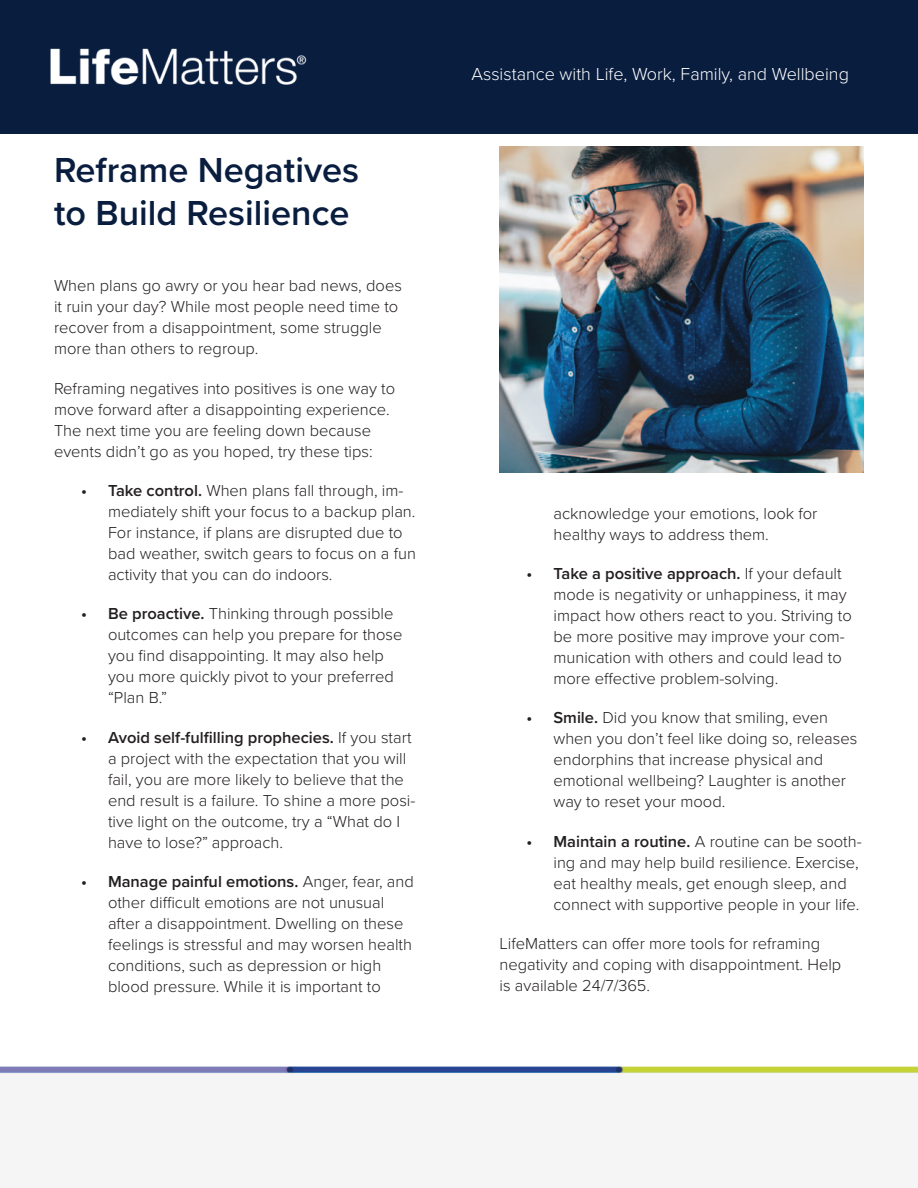
<style>
.page{position:relative;width:918px;height:1188px;background:#fff}
.page>*{position:absolute;margin:0;border:0;box-sizing:border-box;transform-origin:0 0}
.t1{font:600 36px/43.2px "Proxima Nova";color:#091d3f}
.t2{font:300 18px "Proxima Nova";color:#fff}
.t3{font:300 16.5px/21px "Proxima Nova";color:#231f20}
.s1{font-weight:600}
</style>
<div class="page">
<div style="left:0;top:0;width:918px;height:133px;background:#091d3f"></div>
<img style="left:50px;top:48px;width:257px;height:37px">
<img style="left:0;top:1066px;width:918px;height:16px">
<img style="left:500px;top:146px;width:364px;height:326px">
<p class="t1" style="left:54px;top:152px;width:307px">Reframe Negatives to Build Resilience</p>
<p class="t3" style="left:54px;top:277px;width:349px">When plans go awry or you hear bad news, does it ruin your day? While most people need time to recover from a disappointment, some struggle more than others to regroup.</p>
<p class="t3" style="left:54px;top:379px;width:343px">Reframing negatives into positives is one way to move forward after a disappointing experience.<br>The next time you are feeling down because events didn’t go as you hoped, try these tips:</p>
<p class="t3" style="left:108px;top:482px;width:309px;text-indent:-27px"><span class="s1">• Take control.</span> When plans fall through, im&shy;mediately shift your focus to a backup plan.<br>For instance, if plans are disrupted due to bad weather, switch gears to focus on a fun activity that you can do indoors.</p>
<p class="t3" style="left:108px;top:605px;width:296px;text-indent:-27px"><span class="s1">• Be proactive.</span> Thinking through possible outcomes can help you prepare for those you find disappointing. It may also help you more quickly pivot to your preferred “Plan B.”</p>
<p class="t3" style="left:108px;top:728px;width:309px;text-indent:-27px"><span class="s1">• Avoid self-fulfilling prophecies.</span> If you start a project with the expectation that you will fail, you are more likely to believe that the end result is a failure. To shine a more posi&shy;tive light on the outcome, try a “What do I have to lose?” approach.</p>
<p class="t3" style="left:108px;top:873px;width:307px;text-indent:-27px"><span class="s1">• Manage painful emotions.</span> Anger, fear, and other difficult emotions are not unusual after a disappointment. Dwelling on these feelings is stressful and may worsen health conditions, such as depression or high blood pressure. While it is important to</p>
<p class="t2" style="left:471px;top:68px;width:379px">Assistance with Life, Work, Family, and Wellbeing</p>
<p class="t3" style="left:554px;top:504px;width:266px">acknowledge your emotions, look for healthy ways to address them.</p>
<p class="t3" style="left:554px;top:565px;width:300px;text-indent:-27px"><span class="s1">• Take a positive approach.</span> If your default mode is negativity or unhappiness, it may impact how others react to you. Striving to be more positive may improve your com&shy;munication with others and could lead to more effective problem-solving.</p>
<p class="t3" style="left:554px;top:709px;width:305px;text-indent:-27px"><span class="s1">• Smile.</span> Did you know that smiling, even when you don’t feel like doing so, releases endorphins that increase physical and emotional wellbeing? Laughter is another way to reset your mood.</p>
<p class="t3" style="left:554px;top:832px;width:310px;text-indent:-27px"><span class="s1">• Maintain a routine.</span> A routine can be sooth&shy;ing and may help build resilience. Exercise, eat healthy meals, get enough sleep, and connect with supportive people in your life.</p>
<p class="t3" style="left:500px;top:935px;width:343px">LifeMatters can offer more tools for reframing negativity and coping with disappointment. Help is available 24/7/365.</p>
</div>
